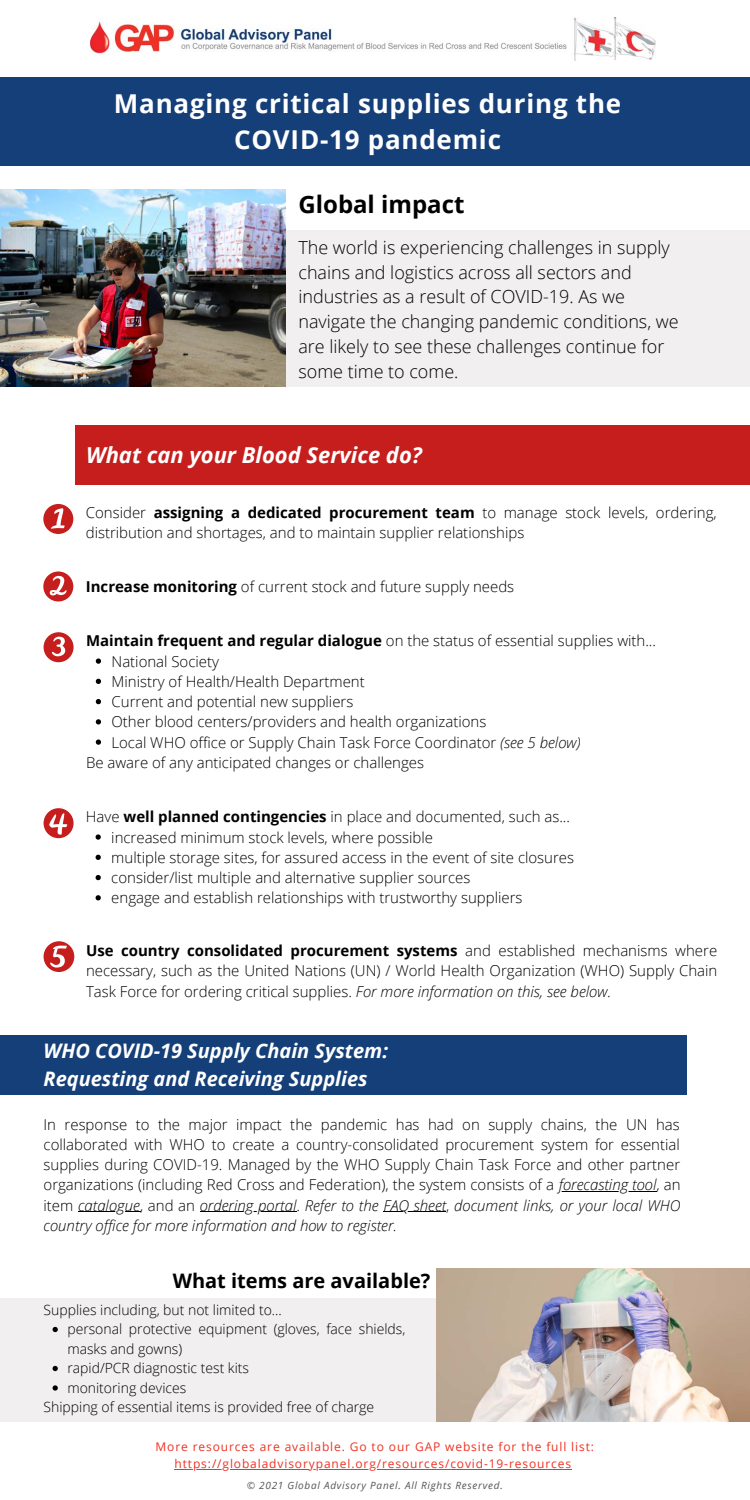
<style>
.page{position:relative;width:750px;height:1500px;background:#fff}
.page>*{position:absolute;margin:0;border:0;box-sizing:border-box;transform-origin:0 0}
.t1{font:700 26px/36px "Open Sans";letter-spacing:.03em;color:#fff;text-align:center}
.t2{font:700 24px "Open Sans";color:#000}
.t3{font:italic 700 22px "Open Sans";color:#fff}
.t4{font:italic 700 20px "Open Sans";color:#fff}
.t5{font:700 20px "Open Sans";color:#000}
.t6{font:300 18px/24.8px "Open Sans";color:#000}
.t7{font:300 15px/20.3px "Open Sans";color:#000;text-align:justify}
.t8{font:300 14px/19.5px "Open Sans";color:#000}
.t9{font:12px "Open Sans";letter-spacing:.075em;color:#ee3224}
.t10{font:italic 10px "Open Sans";letter-spacing:.075em;color:#515754}
.s1{font-weight:700}
.s2{font-style:italic}
</style>
<div class="page">
<img style="left:91px;top:17px;width:565px;height:44px">
<div style="left:0;top:77px;width:750px;height:89px;background:#153f78"></div>
<div style="left:286px;top:231px;width:464px;height:156px;background:#f1efef"></div>
<div style="left:0;top:1298px;width:675px;height:124px;background:#f1efef"></div>
<img style="left:436px;top:1269px;width:314px;height:153px">
<svg style="left:43px;top:504px;width:30px;height:30px"></svg>
<svg style="left:43px;top:571px;width:30px;height:30px"></svg>
<svg style="left:44px;top:632px;width:30px;height:30px"></svg>
<svg style="left:44px;top:808px;width:30px;height:30px"></svg>
<div style="left:75px;top:425px;width:675px;height:59px;background:#c61d1d"></div>
<img style="left:0;top:190px;width:286px;height:196px">
<svg style="left:44px;top:941px;width:30px;height:31px"></svg>
<hr style="left:175px;top:1469px;width:397px;height:1px;background:#ee3224">
<svg style="left:53px;top:1327px;width:5px;height:5px"></svg>
<svg style="left:53px;top:1366px;width:5px;height:5px"></svg>
<svg style="left:53px;top:1385px;width:5px;height:6px"></svg>
<svg style="left:96px;top:658px;width:5px;height:6px"></svg>
<svg style="left:96px;top:679px;width:5px;height:5px"></svg>
<svg style="left:96px;top:699px;width:5px;height:5px"></svg>
<svg style="left:96px;top:719px;width:5px;height:5px"></svg>
<svg style="left:96px;top:740px;width:5px;height:5px"></svg>
<svg style="left:96px;top:834px;width:5px;height:6px"></svg>
<svg style="left:96px;top:855px;width:5px;height:5px"></svg>
<svg style="left:96px;top:875px;width:5px;height:5px"></svg>
<svg style="left:96px;top:895px;width:5px;height:5px"></svg>
<div style="left:0;top:1036px;width:687px;height:59px;background:#153f78"></div>
<hr style="left:559px;top:1191px;width:98px;height:1px;background:#000">
<hr style="left:78px;top:1211px;width:62px;height:1px;background:#000">
<hr style="left:200px;top:1211px;width:97px;height:1px;background:#000">
<hr style="left:384px;top:1211px;width:62px;height:1px;background:#000">
<p class="t1" style="left:114px;top:85px;width:509px">Managing critical supplies during the<br>COVID-19 pandemic</p>
<p class="t2" style="left:298px;top:187px;width:167px">Global impact</p>
<p class="t6" style="left:298px;top:234px;width:382px">The world is experiencing challenges in supply chains and logistics across all sectors and industries as a result of COVID-19. As we navigate the changing pandemic conditions, we are likely to see these challenges continue for some time to come.</p>
<p class="t3" style="left:86px;top:439px;width:337px">What can your Blood Service do?</p>
<p class="t7" style="left:86px;top:502px;width:632px">Consider <span class="s1">assigning a dedicated procurement team</span> to manage stock levels, ordering, distribution and shortages, and to maintain supplier relationships</p>
<p class="t7" style="left:86px;top:576px;width:430px"><span class="s1">Increase monitoring</span> of current stock and future supply needs</p>
<p class="t7" style="left:86px;top:631px;width:572px"><span class="s1">Maintain frequent and regular dialogue</span> on the status of essential supplies with...</p>
<p class="t7" style="left:112px;top:651px;width:109px">National Society</p>
<p class="t7" style="left:112px;top:671px;width:255px">Ministry of Health/Health Department</p>
<p class="t7" style="left:112px;top:691px;width:243px">Current and potential new suppliers</p>
<p class="t7" style="left:112px;top:712px;width:376px">Other blood centers/providers and health organizations</p>
<p class="t7" style="left:112px;top:732px;width:471px">Local WHO office or Supply Chain Task Force Coordinator <span class="s2">(see 5 below)</span></p>
<p class="t7" style="left:86px;top:752px;width:340px">Be aware of any anticipated changes or challenges</p>
<p class="t7" style="left:86px;top:806px;width:486px">Have <span class="s1">well planned contingencies</span> in place and documented, such as...</p>
<p class="t7" style="left:111px;top:827px;width:323px">increased minimum stock levels, where possible</p>
<p class="t7" style="left:111px;top:847px;width:464px">multiple storage sites, for assured access in the event of site closures</p>
<p class="t7" style="left:111px;top:867px;width:361px">consider/list multiple and alternative supplier sources</p>
<p class="t7" style="left:111px;top:887px;width:413px">engage and establish relationships with trustworthy suppliers</p>
<p class="t7" style="left:86px;top:940px;width:633px"><span class="s1">Use country consolidated procurement systems</span> and established mechanisms where necessary, such as the United Nations (UN) / World Health Organization (WHO) Supply Chain Task Force for ordering critical supplies. <span class="s2">For more information on this, see below.</span></p>
<p class="t4" style="left:44px;top:1037px;width:346px">WHO COVID-19 Supply Chain System:</p>
<p class="t4" style="left:44px;top:1065px;width:326px">Requesting and Receiving Supplies</p>
<p class="t7" style="left:44px;top:1114px;width:638px">In response to the major impact the pandemic has had on supply chains, the UN has collaborated with WHO to create a country-consolidated procurement system for essential supplies during COVID-19. Managed by the WHO Supply Chain Task Force and other partner organizations (including Red Cross and Federation), the system consists of a <span class="s2">forecasting tool</span>, an item <span class="s2">catalogue</span>, and an <span class="s2">ordering portal</span>. <span class="s2">Refer to the FAQ sheet</span>, <span class="s2">document links, or your local WHO country office for more information and how to register.</span></p>
<p class="t5" style="left:173px;top:1266px;width:259px">What items are available?</p>
<p class="t8" style="left:44px;top:1300px;width:240px">Supplies including, but not limited to...</p>
<p class="t8" style="left:67px;top:1319px;width:340px">personal protective equipment (gloves, face shields, masks and gowns)</p>
<p class="t8" style="left:67px;top:1358px;width:183px">rapid/PCR diagnostic test kits</p>
<p class="t8" style="left:67px;top:1378px;width:120px">monitoring devices</p>
<p class="t8" style="left:44px;top:1397px;width:332px">Shipping of essential items is provided free of charge</p>
<p class="t9" style="left:156px;top:1438px;width:440px">More resources are available. Go to our GAP website for the full list:</p>
<p class="t9" style="left:175px;top:1455px;width:398px">https://globaladvisorypanel.org/resources/covid-19-resources</p>
<p class="t10" style="left:247px;top:1478px;width:258px">© 2021 Global Advisory Panel. All Rights Reserved.</p>
</div>
